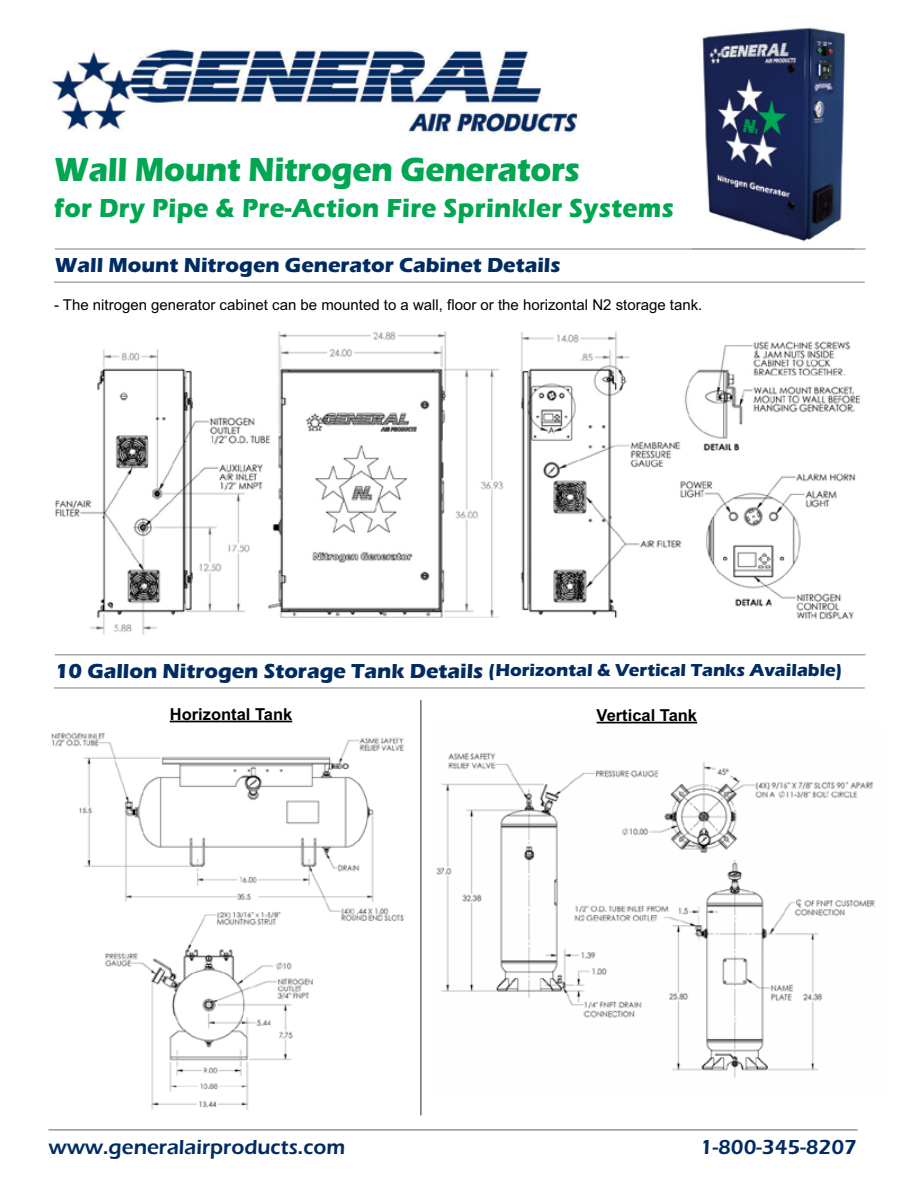
<style>
.page{position:relative;width:918px;height:1188px;background:#fff}
.page>*{position:absolute;margin:0;border:0;box-sizing:border-box;transform-origin:0 0}
.t1{font:700 34.5px "Eras ITC";letter-spacing:-.01em;color:#00a651;scale:.93 1}
.t2{font:700 27px "Eras ITC";letter-spacing:.015em;color:#00a651;scale:.93 1}
.t3{font:600 21px "Eras ITC";color:#002c63}
.t4{font:700 21px "Eras ITC";color:#002c63}
.t5{font:700 18px "Eras ITC";color:#002c63}
.t6{font:700 16.5px "Arial";color:#000}
.t7{font:15px "Arial";color:#000}
.s1{font-size:21px}
</style>
<div class="page">
<hr style="left:48px;top:1129px;width:810px;height:2px;background:#939598">
<hr style="left:54px;top:281px;width:811px;height:2px;background:#a7a9ac">
<hr style="left:55px;top:248px;width:811px;height:2px;background:#a7a9ac">
<hr style="left:54px;top:687px;width:811px;height:2px;background:#a7a9ac">
<hr style="left:55px;top:654px;width:811px;height:2px;background:#a7a9ac">
<img style="left:702px;top:27px;width:143px;height:215px">
<img style="left:55px;top:332px;width:806px;height:303px">
<img style="left:51px;top:733px;width:353px;height:188px">
<img style="left:87px;top:904px;width:233px;height:206px">
<img style="left:436px;top:752px;width:439px;height:326px">
<hr style="left:420px;top:700px;width:2px;height:415px;background:#6d6e71">
<hr style="left:170px;top:721px;width:122px;height:1px;background:#000">
<hr style="left:597px;top:722px;width:100px;height:1px;background:#000">
<img style="left:51px;top:49px;width:528px;height:85px">
<h1 class="t1" style="left:54px;top:149px;width:567px">Wall Mount Nitrogen Generators</h1>
<h2 class="t2" style="left:54px;top:192px;width:668px">for Dry Pipe &amp; Pre-Action Fire Sprinkler Systems</h2>
<h3 class="t4" style="left:55px;top:253px;width:507px">Wall Mount Nitrogen Generator Cabinet Details</h3>
<p class="t7" style="left:54px;top:295px;width:650px">- The nitrogen generator cabinet can be mounted to a wall, floor or the horizontal N2 storage tank.</p>
<p class="t5" style="left:55px;top:660px;width:789px"><span class="s1">10 Gallon Nitrogen Storage Tank Details</span> (Horizontal &amp; Vertical Tanks Available)</p>
<p class="t6" style="left:170px;top:703px;width:124px">Horizontal Tank</p>
<p class="t6" style="left:597px;top:704px;width:102px">Vertical Tank</p>
<h3 class="t3" style="left:48px;top:1135px;width:298px">www.generalairproducts.com</h3>
<h3 class="t3" style="left:700px;top:1135px;width:159px">1-800-345-8207</h3>
</div>
